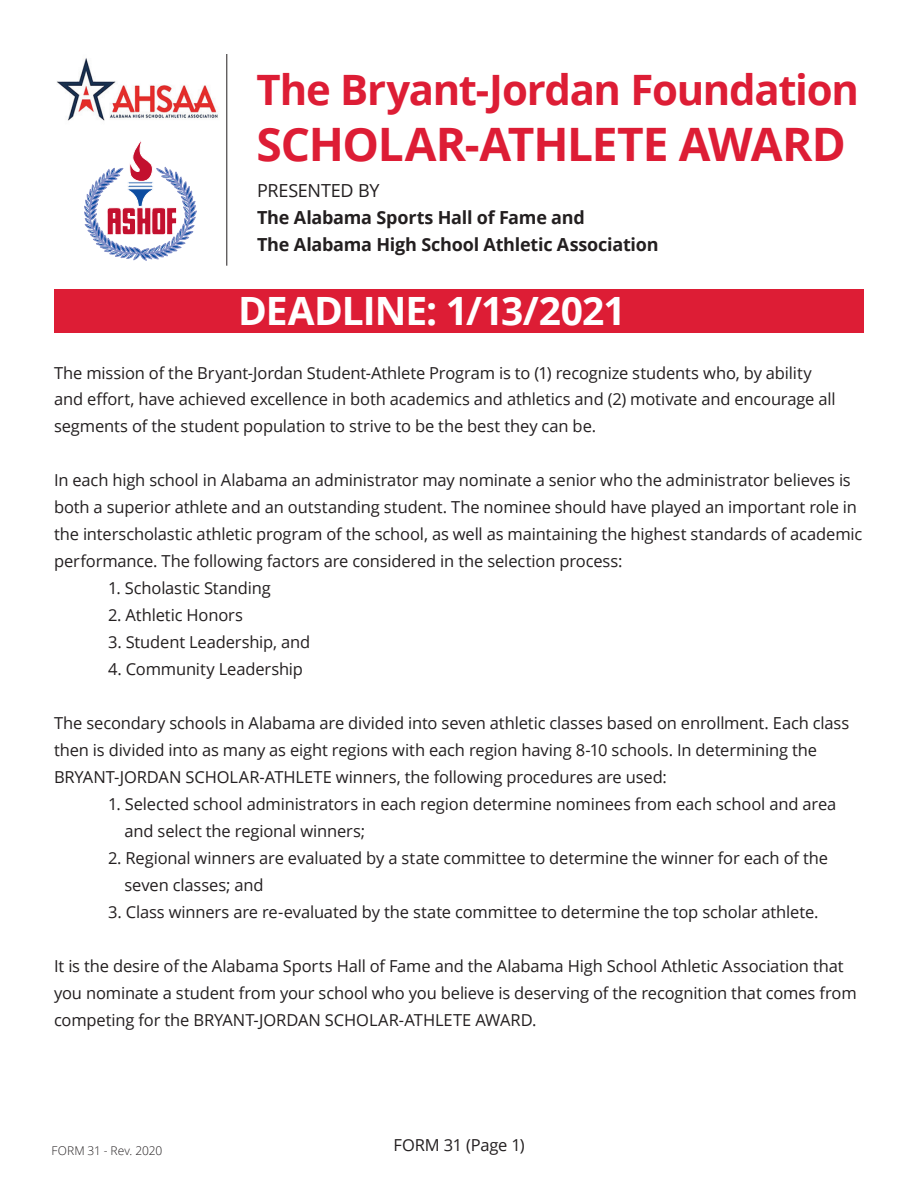
<style>
.page{position:relative;width:918px;height:1188px;background:#fff}
.page>*{position:absolute;margin:0;border:0;box-sizing:border-box;transform-origin:0 0}
.t1{font:700 46.05px "Open Sans";letter-spacing:-.025em;color:#dd1d35}
.t2{font:700 41.85px "Open Sans";letter-spacing:-.03em;color:#dd1d35}
.t3{font:700 39px "Open Sans";letter-spacing:-.03em;color:#fff}
.t4{font:700 18px/27px "Open Sans";letter-spacing:-.015em;color:#231f20}
.t5{font:18px "Open Sans";letter-spacing:-.015em;color:#231f20}
.t6{font:16.5px/27px "Open Sans";letter-spacing:-.01em;color:#231f20}
.t7{font:300 12px "Open Sans";letter-spacing:.005em;color:#231f20}
</style>
<div class="page">
<div style="left:54px;top:289px;width:810px;height:43px;background:#dd1d35"></div>
<svg style="left:84px;top:141px;width:113px;height:119px"></svg>
<img style="left:57px;top:58px;width:161px;height:63px">
<hr style="left:226px;top:54px;width:1px;height:212px;background:#231f20">
<h2 class="t2" style="left:256px;top:61px;width:604px">The Bryant-Jordan Foundation</h2>
<h1 class="t1" style="left:256px;top:112px;width:591px">SCHOLAR-ATHLETE AWARD</h1>
<p class="t5" style="left:257px;top:179px;width:124px">PRESENTED BY</p>
<p class="t4" style="left:257px;top:204px;width:403px">The Alabama Sports Hall of Fame and<br>The Alabama High School Athletic Association</p>
<h3 class="t3" style="left:238px;top:283px;width:389px">DEADLINE: 1/13/2021</h3>
<p class="t6" style="left:54px;top:359px;width:783px">The mission of the Bryant-Jordan Student-Athlete Program is to (1) recognize students who, by ability and effort, have achieved excellence in both academics and athletics and (2) motivate and encourage all segments of the student population to strive to be the best they can be.</p>
<p class="t6" style="left:54px;top:467px;width:810px">In each high school in Alabama an administrator may nominate a senior who the administrator believes is both a superior athlete and an outstanding student. The nominee should have played an important role in the interscholastic athletic program of the school, as well as maintaining the highest standards of academic performance. The following factors are considered in the selection process:</p>
<p class="t6" style="left:108px;top:575px;width:164px">1. Scholastic Standing</p>
<p class="t6" style="left:108px;top:602px;width:136px">2. Athletic Honors</p>
<p class="t6" style="left:108px;top:629px;width:204px">3. Student Leadership, and</p>
<p class="t6" style="left:108px;top:656px;width:197px">4. Community Leadership</p>
<p class="t6" style="left:54px;top:710px;width:797px">The secondary schools in Alabama are divided into seven athletic classes based on enrollment. Each class then is divided into as many as eight regions with each region having 8-10 schools. In determining the<br>BRYANT-JORDAN SCHOLAR-ATHLETE winners, the following procedures are used:</p>
<p class="t6" style="left:125px;top:791px;width:713px;text-indent:-16px">1. Selected school administrators in each region determine nominees from each school and area and select the regional winners;</p>
<p class="t6" style="left:125px;top:845px;width:705px;text-indent:-16px">2. Regional winners are evaluated by a state committee to determine the winner for each of the seven classes; and</p>
<p class="t6" style="left:108px;top:899px;width:712px">3. Class winners are re-evaluated by the state committee to determine the top scholar athlete.</p>
<p class="t6" style="left:54px;top:953px;width:804px">It is the desire of the Alabama Sports Hall of Fame and the Alabama High School Athletic Association that you nominate a student from your school who you believe is deserving of the recognition that comes from competing for the BRYANT-JORDAN SCHOLAR-ATHLETE AWARD.</p>
<p class="t7" style="left:52px;top:1142px;width:112px">FORM 31 - Rev. 2020</p>
<p class="t6" style="left:393px;top:1131px;width:133px">FORM 31 (Page 1)</p>
</div>
